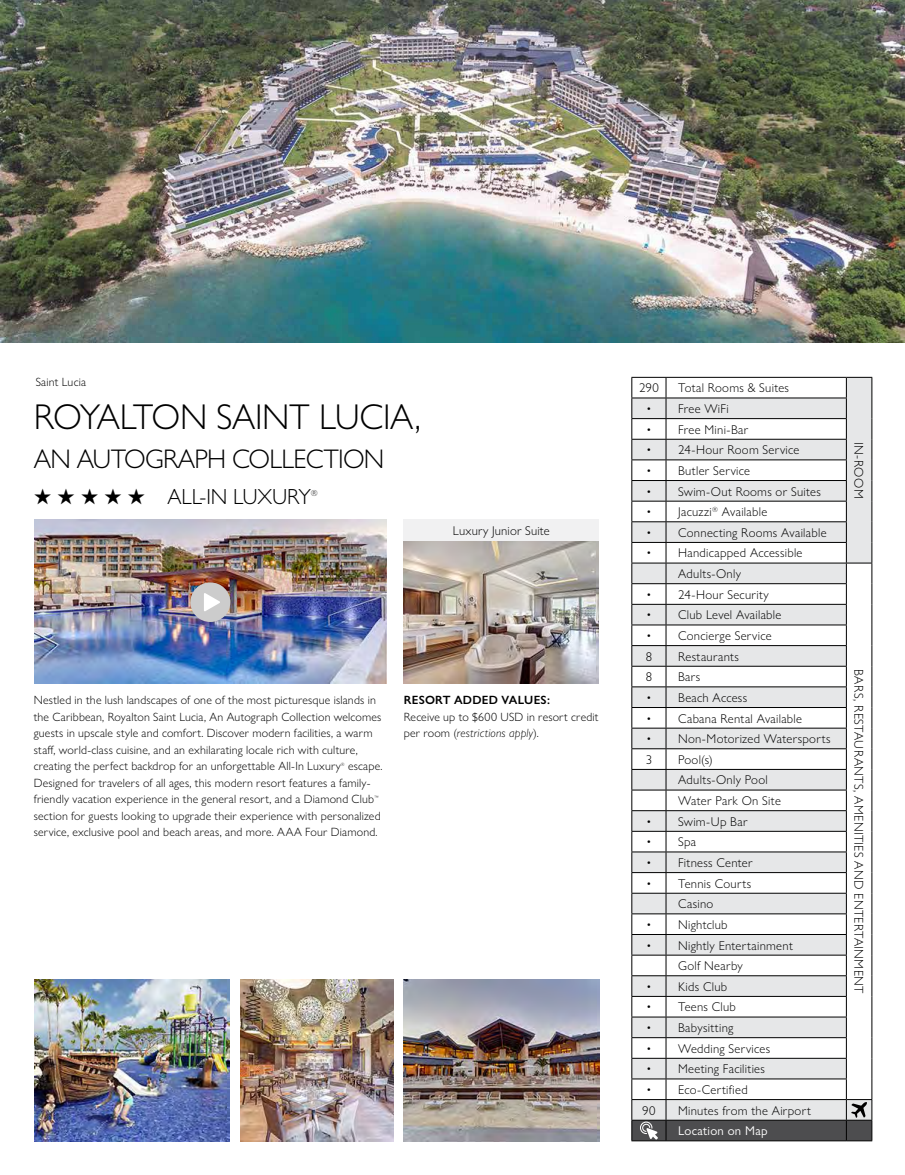
<style>
.page{position:relative;width:905px;height:1175px;background:#fff}
.page>*{position:absolute;margin:0;border:0;box-sizing:border-box;transform-origin:0 0}
.t1{font:300 36px "Gill Sans Nova";letter-spacing:-.01em;color:#000}
.t2{font:300 27px "Gill Sans Nova";letter-spacing:-.03em;color:#000}
.t3{font:300 21.9px "Gill Sans Nova";letter-spacing:-.01em;color:#000}
.t4{font:300 12.75px/20.7px "Gill Sans Nova";letter-spacing:.025em;color:#000}
.t5{font:12.75px "Gill Sans Nova";letter-spacing:.02em;color:#fff}
.t6{font:300 12px/16.5px "Gill Sans Nova";letter-spacing:.015em;color:#000}
.t7{font:600 12px "Gill Sans Nova";letter-spacing:.025em;color:#000}
.t8{font:300 8.7px "Gill Sans Nova";color:#000}
.t9{font:300 4.8px "Gill Sans Nova";color:#000}
.s1{font-style:italic}
</style>
<div class="page">
<svg style="left:631px;top:377px;width:241px;height:764px"></svg>
<img style="left:0;top:0;width:904px;height:342px">
<img style="left:404px;top:979px;width:195px;height:162px">
<img style="left:34px;top:979px;width:195px;height:162px">
<img style="left:240px;top:979px;width:153px;height:162px">
<img style="left:34px;top:519px;width:352px;height:164px">
<img style="left:404px;top:540px;width:194px;height:143px">
<div style="left:404px;top:519px;width:195px;height:21px;background:#f1f1f2"></div>
<div style="left:190px;top:582px;width:40px;height:40px;background:#ccc;border-radius:50%"></div>
<svg style="left:204px;top:593px;width:16px;height:18px"></svg>
<p class="t6" style="left:36px;top:373px;width:52px">Saint Lucia</p>
<h1 class="t1" style="left:34px;top:394px;width:388px">ROYALTON SAINT LUCIA,</h1>
<h2 class="t2" style="left:34px;top:442px;width:352px">AN AUTOGRAPH COLLECTION</h2>
<h3 class="t3" style="left:34px;top:483px;width:279px">★ ★ ★ ★ ★ ALL-IN LUXURY</h3>
<p class="t8" style="left:311px;top:488px;width:8px">®</p>
<p class="t4" style="left:453px;top:520px;width:98px">Luxury Junior Suite</p>
<p class="t6" style="left:34px;top:692px;width:349px">Nestled in the lush landscapes of one of the most picturesque islands in the Caribbean, Royalton Saint Lucia, An Autograph Collection welcomes guests in upscale style and comfort. Discover modern facilities, a warm staff, world-class cuisine, and an exhilarating locale rich with culture, creating the perfect backdrop for an unforgettable All-In Luxury</p>
<p class="t9" style="left:341px;top:761px;width:5px">®</p>
<p class="t6" style="left:34px;top:758px;width:350px;text-indent:314px">escape.<br>Designed for travelers of all ages, this modern resort features a family&shy;friendly vacation experience in the general resort, and a Diamond Club</p>
<p class="t9" style="left:374px;top:794px;width:6px">™</p>
<p class="t6" style="left:34px;top:807px;width:348px">section for guests looking to upgrade their experience with personalized service, exclusive pool and beach areas, and more. AAA Four Diamond.</p>
<p class="t7" style="left:404px;top:693px;width:148px">RESORT ADDED VALUES:</p>
<p class="t6" style="left:404px;top:708px;width:196px">Receive up to $600 USD in resort credit per room (<span class="s1">restrictions apply</span>).</p>
<p class="t4" style="left:639px;top:377px;width:21px">290</p>
<p class="t4" style="left:678px;top:377px;width:112px">Total Rooms &amp; Suites</p>
<p class="t4" style="left:646px;top:398px;width:84px">• Free WiFi</p>
<p class="t4" style="left:646px;top:419px;width:103px">• Free Mini-Bar</p>
<p class="t4" style="left:646px;top:439px;width:154px">• 24-Hour Room Service</p>
<p class="t4" style="left:646px;top:460px;width:105px">• Butler Service</p>
<p class="t4" style="left:646px;top:480px;width:176px">• Swim-Out Rooms or Suites</p>
<p class="t4" style="left:646px;top:501px;width:122px">• Jacuzzi<sup>®</sup> Available</p>
<p class="t4" style="left:646px;top:522px;width:182px">• Connecting Rooms Available</p>
<p class="t4" style="left:678px;top:542px;width:126px;text-indent:-32px">• Handicapped Accessible<br>Adults-Only</p>
<p class="t4" style="left:646px;top:584px;width:124px">• 24-Hour Security</p>
<p class="t4" style="left:646px;top:604px;width:136px">• Club Level Available</p>
<p class="t4" style="left:645px;top:625px;width:127px">• Concierge Service<br>8</p>
<p class="t4" style="left:678px;top:645px;width:62px">Restaurants</p>
<p class="t4" style="left:645px;top:666px;width:8px">8</p>
<p class="t4" style="left:678px;top:666px;width:24px">Bars</p>
<p class="t4" style="left:646px;top:687px;width:102px">• Beach Access</p>
<p class="t4" style="left:646px;top:707px;width:157px">• Cabana Rental Available</p>
<p class="t4" style="left:645px;top:728px;width:186px">• Non-Motorized Watersports<br>3</p>
<p class="t4" style="left:678px;top:749px;width:104px">Pool(s)<br>Adults-Only Pool<br>Water Park On Site</p>
<p class="t4" style="left:646px;top:811px;width:103px">• Swim-Up Bar</p>
<p class="t4" style="left:646px;top:831px;width:51px">• Spa</p>
<p class="t4" style="left:646px;top:852px;width:108px">• Fitness Center</p>
<p class="t4" style="left:646px;top:872px;width:106px;text-align:center">• Tennis Courts<br>Casino</p>
<p class="t4" style="left:646px;top:914px;width:83px">• Nightclub</p>
<p class="t4" style="left:678px;top:934px;width:116px;text-indent:-32px">• Nightly Entertainment<br>Golf Nearby</p>
<p class="t4" style="left:646px;top:976px;width:82px">• Kids Club</p>
<p class="t4" style="left:646px;top:996px;width:91px">• Teens Club</p>
<p class="t4" style="left:646px;top:1017px;width:88px">• Babysitting</p>
<p class="t4" style="left:646px;top:1037px;width:125px">• Wedding Services</p>
<p class="t4" style="left:646px;top:1058px;width:120px">• Meeting Facilities</p>
<p class="t4" style="left:642px;top:1079px;width:107px;text-indent:4px">• Eco-Certified<br>90</p>
<p class="t4" style="left:678px;top:1099px;width:134px">Minutes from the Airport</p>
<p class="t5" style="left:678px;top:1123px;width:91px">Location on Map</p>
<p class="t4" style="left:869px;top:442px;width:58px;rotate:90deg">IN-ROOM</p>
<p class="t4" style="left:869px;top:669px;width:325px;rotate:90deg">BARS, RESTAURANTS, AMENITIES AND ENTERTAINMENT</p>
</div>
